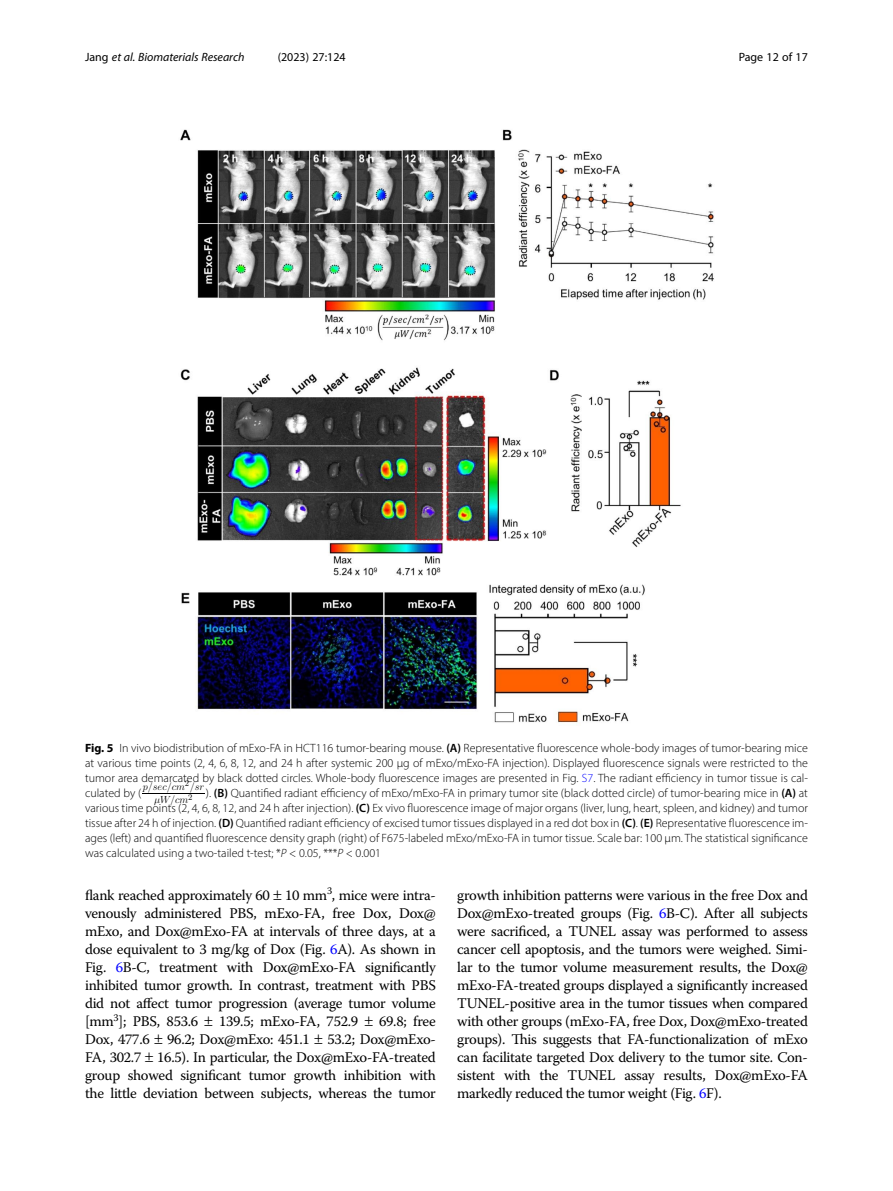
<style>
.page{position:relative;width:893px;height:1191px;background:#fff}
.page>*{position:absolute;margin:0;border:0;box-sizing:border-box;transform-origin:0 0}
.Body_Text{font:14.7px/18px "Warnock Pro";letter-spacing:-.02em;color:#000;text-align:justify}
.Figure_Caption{font:300 12px/15px "Myriad Pro";color:#000;text-align:justify}
.t1{font:italic 12px "Myriad Pro";color:#000}
.t2{font:12px "Myriad Pro";color:#000}
.t3{font:10.35px/12.9px "CMMI12";color:#000;text-align:center}
.s1{font-style:normal}
.s2{font-weight:700}
.s3{font-weight:600}
.s4{color:#00f}
.s5{font-style:italic}
</style>
<div class="page">
<img style="left:180px;top:129px;width:534px;height:594px">
<img style="left:143px;top:793px;width:62px;height:1px">
<p class="t1" style="left:85px;top:50px;width:161px"><span class="s1">Jang</span> et al. Biomaterials Research</p>
<p class="t2" style="left:278px;top:50px;width:70px">(2023) 27:124</p>
<p class="t2" style="left:739px;top:50px;width:71px">Page 12 of 17</p>
<p class="Figure_Caption" style="left:85px;top:740px;width:724px"><span class="s2">Fig. 5</span> In vivo biodistribution of mExo-FA in HCT116 tumor-bearing mouse. <span class="s3">(A)</span> Representative fluorescence whole-body images of tumor-bearing mice at various time points (2, 4, 6, 8, 12, and 24 h after systemic 200 µg of mExo/mExo-FA injection). Displayed fluorescence signals were restricted to the tumor area demarcated by black dotted circles. Whole-body fluorescence images are presented in Fig. <span class="s4">S7</span>. The radiant efficiency in tumor tissue is cal&shy;culated by (</p>
<p class="t3" style="left:143px;top:781px;width:63px">p/sec/cm<sup>2</sup>/sr µW/cm<sup>2</sup></p>
<p class="Figure_Caption" style="left:85px;top:785px;width:724px;text-indent:121px">). <span class="s3">(B)</span> Quantified radiant efficiency of mExo/mExo-FA in primary tumor site (black dotted circle) of tumor-bearing mice in <span class="s3">(A)</span> at various time points (2, 4, 6, 8, 12, and 24 h after injection). <span class="s3">(C)</span> Ex vivo fluorescence image of major organs (liver, lung, heart, spleen, and kidney) and tumor tissue after 24 h of injection. <span class="s3">(D)</span> Quantified radiant efficiency of excised tumor tissues displayed in a red dot box in <span class="s3">(C)</span>. <span class="s3">(E)</span> Representative fluorescence im&shy;ages (left) and quantified fluorescence density graph (right) of F675-labeled mExo/mExo-FA in tumor tissue. Scale bar: 100 μm. The statistical significance was calculated using a two-tailed t-test; *<span class="s5">P</span> &lt; 0.05, ***<span class="s5">P</span> &lt; 0.001</p>
<p class="Body_Text" style="left:85px;top:886px;width:352px">flank reached approximately 60 10 mm<sup>3</sup>, mice were intra&shy;venously administered PBS, mExo-FA, free Dox, Dox@ mExo, and Dox@mExo-FA at intervals of three days, at a dose equivalent to 3 mg/kg of Dox (Fig. <span class="s4">6</span>A). As shown in Fig. <span class="s4">6</span>B-C, treatment with Dox@mExo-FA significantly inhibited tumor growth. In contrast, treatment with PBS did not affect tumor progression (average tumor volume [mm<sup>3</sup>]; PBS, 853.6</p>
<p class="Body_Text" style="left:85px;top:1012px;width:352px;text-indent:294px">69.8; free Dox, 477.6 96.2; Dox@mExo: 451.1 53.2; Dox@mExo-FA, 302.7 16.5). In particular, the Dox@mExo-FA-treated group showed significant tumor growth inhibition with the little deviation between subjects, whereas the tumor</p>
<p class="Body_Text" style="left:219px;top:1012px;width:141px">139.5; mExo-FA, 752.9</p>
<p class="Body_Text" style="left:457px;top:886px;width:352px">growth inhibition patterns were various in the free Dox and Dox@mExo-treated groups (Fig. <span class="s4">6</span>B-C). After all subjects were sacrificed, a TUNEL assay was performed to assess cancer cell apoptosis, and the tumors were weighed. Simi&shy;lar to the tumor volume measurement results, the Dox@ mExo-FA-treated groups displayed a significantly increased TUNEL-positive area in the tumor tissues when compared with other groups (mExo-FA, free Dox, Dox@mExo-treated groups). This suggests that FA-functionalization of mExo can facilitate targeted Dox delivery to the tumor site. Con&shy;sistent with the TUNEL assay results, Dox@mExo-FA markedly reduced the tumor weight (Fig. <span class="s4">6</span>F).</p>
</div>
